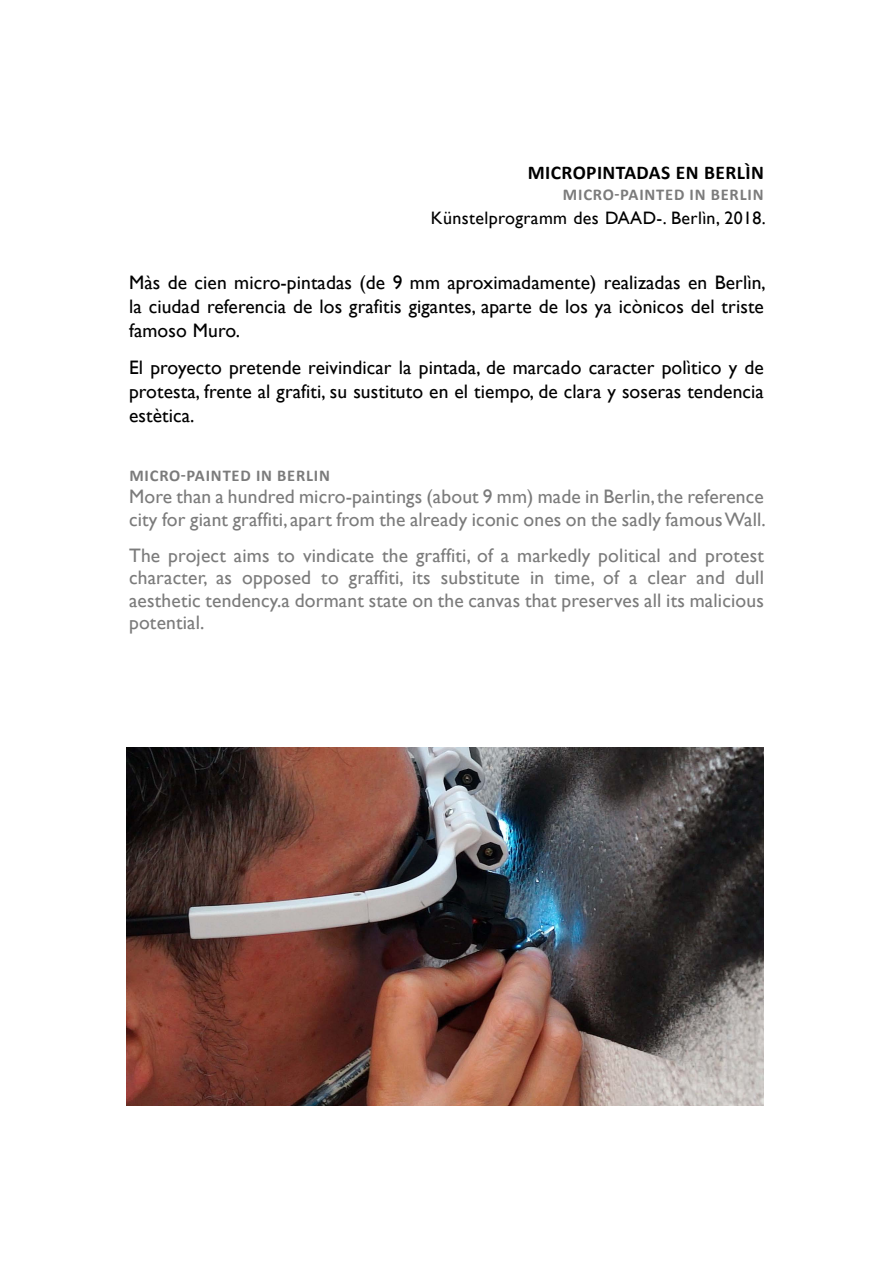
<style>
.page{position:relative;width:893px;height:1263px;background:#fff}
.page>*{position:absolute;margin:0;border:0;box-sizing:border-box;transform-origin:0 0}
.t1{font:19.5px/22.5px "Gill Sans";letter-spacing:.01em;color:#7b7b7b}
.t2{font:19.5px/24px "Gill Sans";letter-spacing:.005em;color:#000;text-align:justify}
.t3{font:700 19.5px "Calibri";letter-spacing:.02em;color:#000}
.t4{font:18px "Gill Sans";letter-spacing:.02em;color:#000}
.t5{font:700 16.5px "Calibri";letter-spacing:.05em;color:#7b7b7b}
</style>
<div class="page">
<img style="left:126px;top:747px;width:638px;height:359px">
<p class="t3" style="left:528px;top:159px;width:238px">MICROPINTADAS EN BERLÌN</p>
<p class="t5" style="left:563px;top:183px;width:202px">MICRO-PAINTED IN BERLIN</p>
<p class="t4" style="left:431px;top:208px;width:336px">Künstelprogramm des DAAD-. Berlìn, 2018.</p>
<p class="t2" style="left:129px;top:271px;width:638px">Màs de cien micro-pintadas (de 9 mm aproximadamente) realizadas en Berlìn, la ciudad referencia de los grafitis gigantes, aparte de los ya icònicos del triste famoso Muro.</p>
<p class="t2" style="left:129px;top:356px;width:636px">El proyecto pretende reivindicar la pintada, de marcado caracter polìtico y de protesta, frente al grafiti, su sustituto en el tiempo, de clara y soseras tendencia estètica.</p>
<p class="t5" style="left:129px;top:464px;width:202px">MICRO-PAINTED IN BERLIN</p>
<p class="t1" style="left:129px;top:486px;width:638px">More than a hundred micro-paintings (about 9 mm) made in Berlin, the reference city for giant graffiti, apart from the already iconic ones on the sadly famous Wall.</p>
<p class="t1" style="left:129px;top:544px;width:636px;text-align:justify">The project aims to vindicate the graffiti, of a markedly political and protest character, as opposed to graffiti, its substitute in time, of a clear and dull aesthetic tendency.a dormant state on the canvas that preserves all its malicious potential.</p>
</div>
